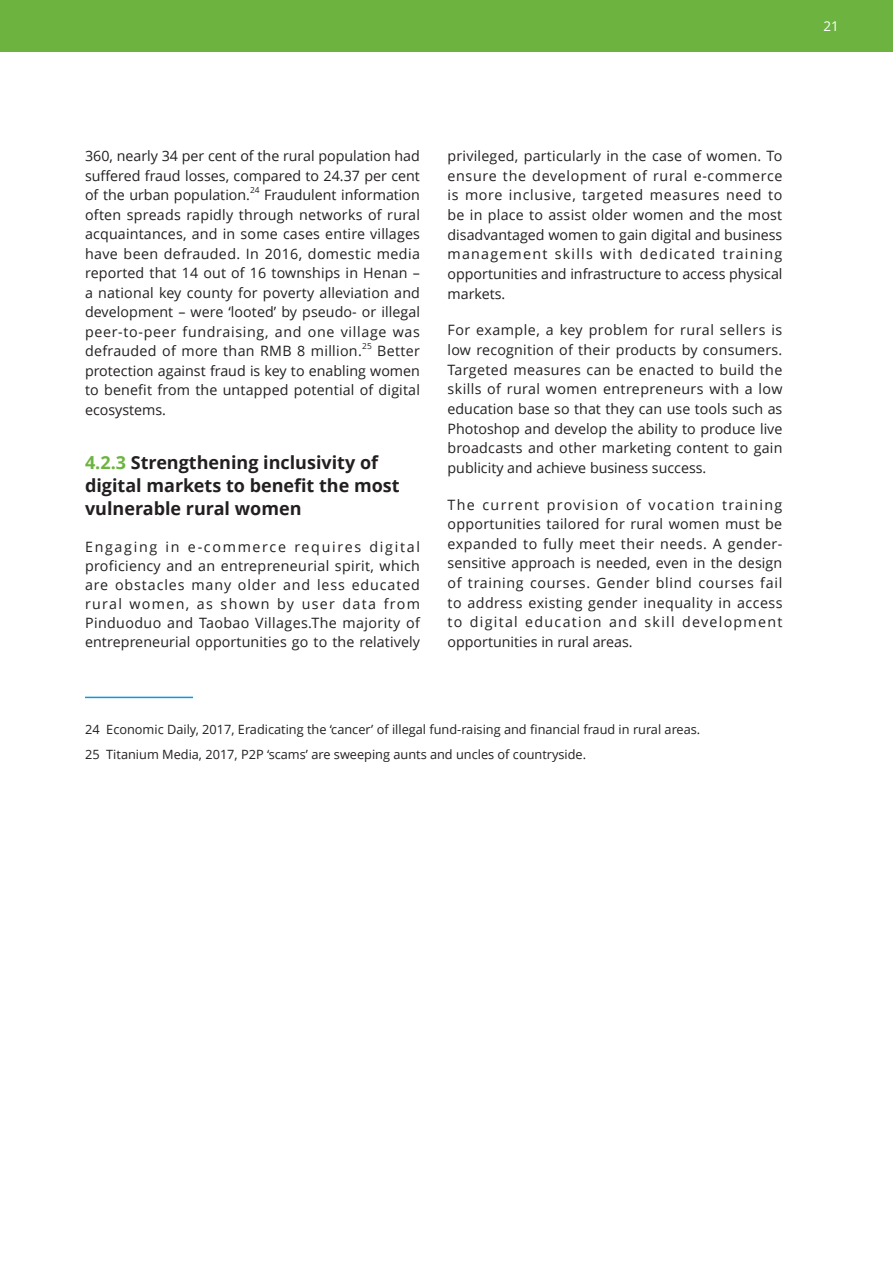
<style>
.page{position:relative;width:893px;height:1263px;background:#fff}
.page>*{position:absolute;margin:0;border:0;box-sizing:border-box;transform-origin:0 0}
._1_1_1{font:700 18px/23.2px "Open Sans";color:#231f20}
.t1{font:14.25px/19.6px "Open Sans";color:#231f20;text-align:justify}
.t2{font:13.5px "Open Sans";color:#fff}
.脚注{font:12.75px "Open Sans";color:#231f20}
.t3{font:8.25px "Open Sans";color:#231f20}
.s1{color:#6cb43f}
</style>
<div class="page">
<div style="left:0;top:0;width:893px;height:51px;background:#6cb43f"></div>
<hr style="left:85px;top:697px;width:108px;height:1px;background:#069ddc">
<p class="t2" style="left:823px;top:16px;width:17px">21</p>
<p class="t1" style="left:85px;top:146px;width:336px">360, nearly 34 per cent of the rural population had suffered fraud losses, compared to 24.37 per cent of the urban population.</p>
<p class="t3" style="left:250px;top:185px;width:11px">24</p>
<p class="t1" style="left:85px;top:185px;width:336px;text-indent:179px">Fraudulent information often spreads rapidly through networks of rural acquaintances, and in some cases entire villages have been defrauded. In 2016, domestic media reported that 14 out of 16 townships in Henan – a national key county for poverty alleviation and development – were ‘looted’ by pseudo- or illegal peer-to-peer fundraising, and one village was defrauded of more than RMB 8 million.</p>
<p class="t3" style="left:362px;top:341px;width:11px">25</p>
<p class="t1" style="left:85px;top:341px;width:336px;text-indent:292px">Better protection against fraud is key to enabling women to benefit from the untapped potential of digital ecosystems.</p>
<p class="_1_1_1" style="left:85px;top:450px;width:316px"><span class="s1">4.2.3</span> Strengthening inclusivity of digital markets to benefit the most vulnerable rural women</p>
<p class="t1" style="left:85px;top:537px;width:336px;line-height:19px">Engaging in e-commerce requires digital proficiency and an entrepreneurial spirit, which are obstacles many older and less educated rural women, as shown by user data from Pinduoduo and Taobao Villages.The majority of entrepreneurial opportunities go to the relatively</p>
<p class="t1" style="left:448px;top:146px;width:336px">privileged, particularly in the case of women. To ensure the development of rural e-commerce is more inclusive, targeted measures need to be in place to assist older women and the most disadvantaged women to gain digital and business management skills with dedicated training opportunities and infrastructure to access physical markets.</p>
<p class="t1" style="left:448px;top:320px;width:336px">For example, a key problem for rural sellers is low recognition of their products by consumers.<br>Targeted measures can be enacted to build the skills of rural women entrepreneurs with a low education base so that they can use tools such as Photoshop and develop the ability to produce live broadcasts and other marketing content to gain publicity and achieve business success.</p>
<p class="t1" style="left:448px;top:494px;width:336px">The current provision of vocation training opportunities tailored for rural women must be expanded to fully meet their needs. A gender&shy;sensitive approach is needed, even in the design of training courses. Gender blind courses fail to address existing gender inequality in access to digital education and skill development opportunities in rural areas.</p>
<p class="脚注" style="left:85px;top:720px;width:617px">24 Economic Daily, 2017, Eradicating the ‘cancer’ of illegal fund-raising and financial fraud in rural areas.</p>
<p class="脚注" style="left:85px;top:746px;width:503px">25 Titanium Media, 2017, P2P ‘scams’ are sweeping aunts and uncles of countryside.</p>
</div>
